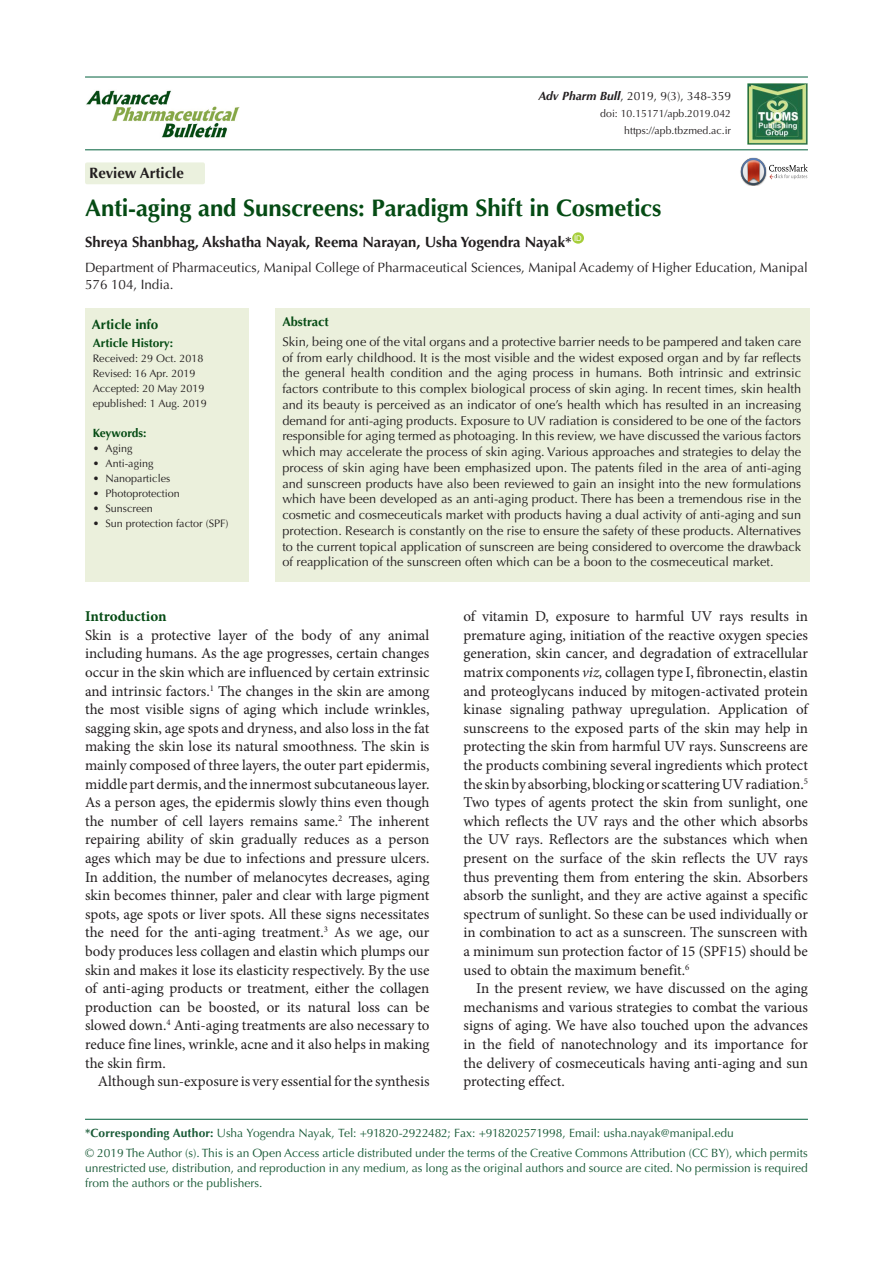
<style>
.page{position:relative;width:893px;height:1263px;background:#fff}
.page>*{position:absolute;margin:0;border:0;box-sizing:border-box;transform-origin:0 0}
.t1{font:700 24px "Optima LT Std";letter-spacing:-.005em;color:#054b14}
.t2{font:15px/18.6px "Minion Pro";color:#231f20;text-align:justify}
.t3{font:700 15px "Optima LT Std";color:#231f20}
.t4{font:700 15px "Minion Pro";letter-spacing:-.005em;color:#054b14}
.t5{font:700 14.85px "Optima LT Std";color:#231f20}
.t6{font:13.5px/16.5px "Optima LT Std";color:#231f20}
.t7{font:700 13.5px "Optima LT Std";color:#054b14}
.t8{font:12.75px/15.8px "Optima LT Std";color:#231f20;text-align:justify}
.t9{font:700 12.75px "Optima LT Std";color:#054b14}
.corresponding{font:12px/15px "Optima LT Std";color:#195a37;text-align:justify}
.t10{font:12px "Optima LT Std";color:#231f20}
.t11{font:700 12px "Optima LT Std";color:#054b14}
.t12{font:700 12px "Optima LT Std";letter-spacing:-.02em;color:#054b14}
.t13{font:10.8px "Optima LT Std";color:#231f20}
.t14{font:10.5px "Optima LT Std";color:#231f20}
.t15{font:7.8px "Arial";color:#fff}
.s1{font-weight:700;font-style:italic}
.s2{font-style:italic}
.s3{font-weight:700}
</style>
<div class="page">
<hr style="left:85px;top:149px;width:723px;height:1px;background:#1e7252">
<hr style="left:85px;top:76px;width:723px;height:2px;background:#1e7252">
<div style="left:572px;top:232px;width:12px;height:12px;background:#a6ce39;border-radius:50%"></div>
<div style="left:85px;top:162px;width:120px;height:22px;background:#ebf1de;border-radius:2px"></div>
<div style="left:85px;top:308px;width:163px;height:273px;background:#ebf0dc"></div>
<div style="left:275px;top:308px;width:535px;height:273px;background:#ebf0dc"></div>
<svg style="left:741px;top:158px;width:67px;height:27px"></svg>
<img style="left:748px;top:84px;width:60px;height:61px">
<hr style="left:85px;top:1119px;width:723px;height:1px;background:#1e7252">
<img style="left:86px;top:90px;width:154px;height:48px">
<p class="t3" style="left:89px;top:164px;width:96px">Review Article</p>
<p class="t10" style="left:538px;top:89px;width:194px"><span class="s1">Adv Pharm Bull</span>, 2019, 9(3), 348-359</p>
<p class="t14" style="left:600px;top:108px;width:132px">doi: 10.15171/apb.2019.042</p>
<p class="t14" style="left:624px;top:125px;width:108px">https://apb.tbzmed.ac.ir</p>
<p class="t1" style="left:85px;top:194px;width:578px">Anti-aging and Sunscreens: Paradigm Shift in Cosmetics</p>
<p class="t5" style="left:85px;top:233px;width:488px">Shreya Shanbhag, Akshatha Nayak, Reema Narayan, Usha Yogendra Nayak*</p>
<p class="t15" style="left:574px;top:233px;width:9px">ID</p>
<p class="t6" style="left:85px;top:260px;width:724px">Department of Pharmaceutics, Manipal College of Pharmaceutical Sciences, Manipal Academy of Higher Education, Manipal<br>576 104, India.</p>
<p class="t7" style="left:92px;top:317px;width:68px">Article info</p>
<p class="t11" style="left:93px;top:336px;width:82px">Article History:</p>
<p class="t13" style="left:93px;top:352px;width:112px">Received: 29 Oct. 2018</p>
<p class="t13" style="left:93px;top:367px;width:104px">Revised: 16 Apr. 2019</p>
<p class="t13" style="left:93px;top:382px;width:113px">Accepted: 20 May 2019</p>
<p class="t13" style="left:93px;top:397px;width:116px">epublished: 1 Aug. 2019</p>
<p class="t12" style="left:93px;top:426px;width:55px">Keywords:</p>
<p class="t13" style="left:93px;top:442px;width:41px">• Aging</p>
<p class="t13" style="left:93px;top:457px;width:62px">• Anti-aging</p>
<p class="t13" style="left:93px;top:472px;width:79px">• Nanoparticles</p>
<p class="t13" style="left:93px;top:487px;width:89px">• Photoprotection</p>
<p class="t13" style="left:93px;top:502px;width:62px">• Sunscreen</p>
<p class="t13" style="left:93px;top:517px;width:137px">• Sun protection factor (SPF)</p>
<p class="t9" style="left:282px;top:314px;width:48px">Abstract</p>
<p class="t8" style="left:282px;top:334px;width:520px">Skin, being one of the vital organs and a protective barrier needs to be pampered and taken care of from early childhood. It is the most visible and the widest exposed organ and by far reflects the general health condition and the aging process in humans. Both intrinsic and extrinsic factors contribute to this complex biological process of skin aging. In recent times, skin health and its beauty is perceived as an indicator of one’s health which has resulted in an increasing demand for anti-aging products. Exposure to UV radiation is considered to be one of the factors responsible for aging termed as photoaging. In this review, we have discussed the various factors which may accelerate the process of skin aging. Various approaches and strategies to delay the process of skin aging have been emphasized upon. The patents filed in the area of anti-aging and sunscreen products have also been reviewed to gain an insight into the new formulations which have been developed as an anti-aging product. There has been a tremendous rise in the cosmetic and cosmeceuticals market with products having a dual activity of anti-aging and sun protection. Research is constantly on the rise to ensure the safety of these products. Alternatives to the current topical application of sunscreen are being considered to overcome the drawback of reapplication of the sunscreen often which can be a boon to the cosmeceutical market.</p>
<p class="t2" style="left:463px;top:607px;width:346px">of vitamin D, exposure to harmful UV rays results in premature aging, initiation of the reactive oxygen species generation, skin cancer, and degradation of extracellular matrix components <span class="s2">viz,</span> collagen type I, fibronectin, elastin and proteoglycans induced by mitogen-activated protein kinase signaling pathway upregulation. Application of sunscreens to the exposed parts of the skin may help in protecting the skin from harmful UV rays. Sunscreens are the products combining several ingredients which protect the skin by absorbing, blocking or scattering UV radiation.<sup>5<br></sup>Two types of agents protect the skin from sunlight, one which reflects the UV rays and the other which absorbs the UV rays. Reflectors are the substances which when present on the surface of the skin reflects the UV rays thus preventing them from entering the skin. Absorbers absorb the sunlight, and they are active against a specific spectrum of sunlight. So these can be used individually or in combination to act as a sunscreen. The sunscreen with a minimum sun protection factor of 15 (SPF15) should be used to obtain the maximum benefit.<sup>6</sup></p>
<p class="t2" style="left:463px;top:979px;width:346px;text-indent:13px">In the present review, we have discussed on the aging mechanisms and various strategies to combat the various signs of aging. We have also touched upon the advances in the field of nanotechnology and its importance for the delivery of cosmeceuticals having anti-aging and sun protecting effect.</p>
<p class="corresponding" style="left:85px;top:1126px;width:650px"><span class="s3">*Corresponding Author:</span> Usha Yogendra Nayak, Tel: +91820-2922482; Fax: +918202571998, Email: usha.nayak@manipal.edu</p>
<p class="corresponding" style="left:85px;top:1145px;width:724px">© 2019 The Author (s). This is an Open Access article distributed under the terms of the Creative Commons Attribution (CC BY), which permits unrestricted use, distribution, and reproduction in any medium, as long as the original authors and source are cited. No permission is required from the authors or the publishers.</p>
<p class="t4" style="left:85px;top:606px;width:83px">Introduction</p>
<p class="t2" style="left:85px;top:626px;width:346px">Skin is a protective layer of the body of any animal including humans. As the age progresses, certain changes occur in the skin which are influenced by certain extrinsic and intrinsic factors.<sup>1</sup> The changes in the skin are among the most visible signs of aging which include wrinkles, sagging skin, age spots and dryness, and also loss in the fat making the skin lose its natural smoothness. The skin is mainly composed of three layers, the outer part epidermis, middle part dermis, and the innermost subcutaneous layer.<br>As a person ages, the epidermis slowly thins even though the number of cell layers remains same.<sup>2</sup> The inherent repairing ability of skin gradually reduces as a person ages which may be due to infections and pressure ulcers.<br>In addition, the number of melanocytes decreases, aging skin becomes thinner, paler and clear with large pigment spots, age spots or liver spots. All these signs necessitates the need for the anti-aging treatment.<sup>3</sup> As we age, our body produces less collagen and elastin which plumps our skin and makes it lose its elasticity respectively. By the use of anti-aging products or treatment, either the collagen production can be boosted, or its natural loss can be slowed down.<sup>4</sup> Anti-aging treatments are also necessary to reduce fine lines, wrinkle, acne and it also helps in making the skin firm.</p>
<p class="t2" style="left:98px;top:1072px;width:333px">Although sun-exposure is very essential for the synthesis</p>
</div>
